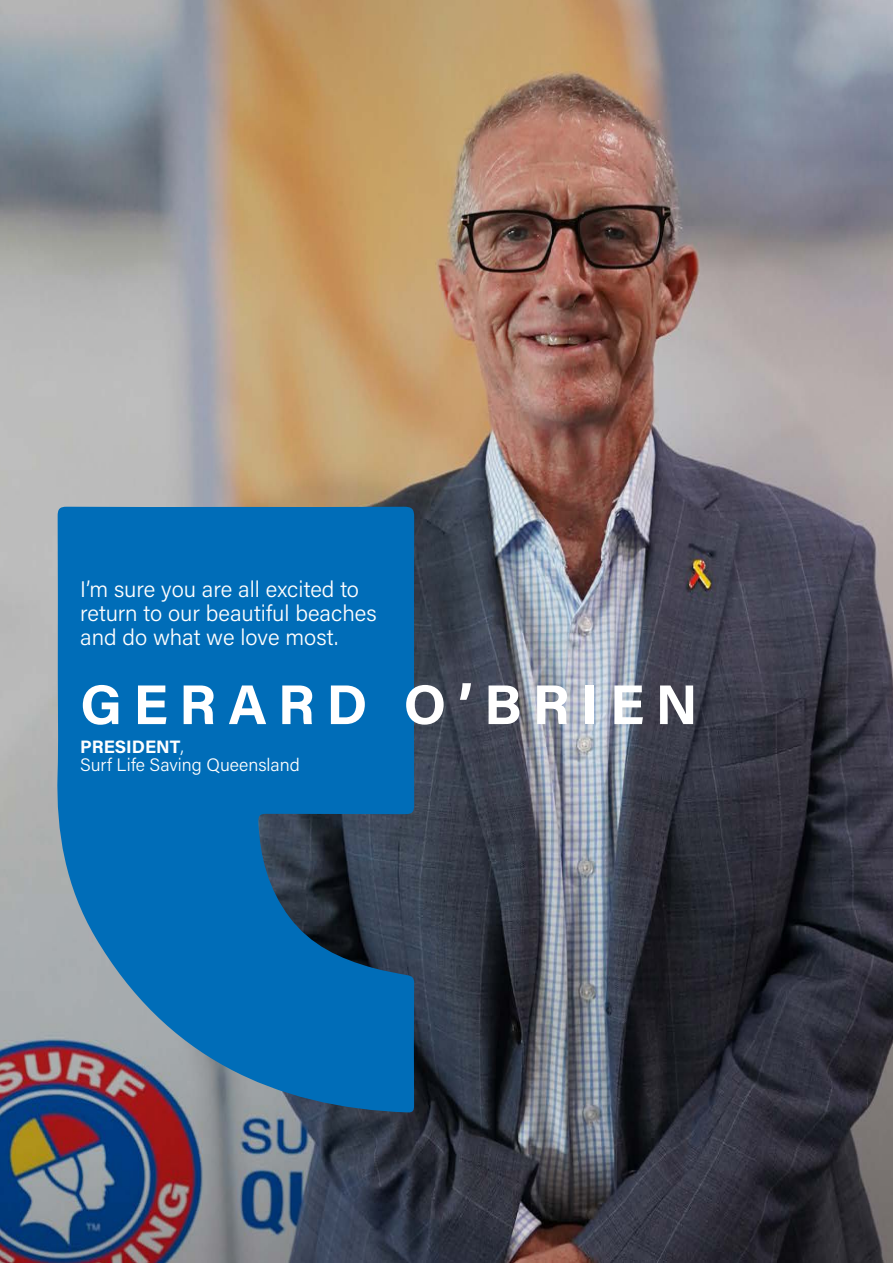
<style>
.page{position:relative;width:893px;height:1263px;background:#fff}
.page>*{position:absolute;margin:0;border:0;box-sizing:border-box;transform-origin:0 0}
.t1{font:700 55.95px "Acumin Pro";letter-spacing:.2em;color:#fff}
.t2{font:300 22.5px/24px "Acumin Pro";color:#fff}
.t3{font:300 18px "Acumin Pro";color:#fff}
.t4{font:700 18px "Acumin Pro";color:#fff}
.s1{font-weight:300}
</style>
<div class="page">
<img style="left:0;top:0;width:893px;height:1263px">
<svg style="left:56px;top:507px;width:358px;height:605px;background:#156ba9"></svg>
<p class="t2" style="left:80px;top:576px;width:298px">I’m sure you are all excited to return to our beautiful beaches and do what we love most.</p>
<p class="t1" style="left:80px;top:665px;width:619px">GERARD O’BRIEN</p>
<p class="t4" style="left:80px;top:734px;width:105px">PRESIDENT<span class="s1">,</span></p>
<p class="t3" style="left:80px;top:753px;width:221px">Surf Life Saving Queensland</p>
</div>
